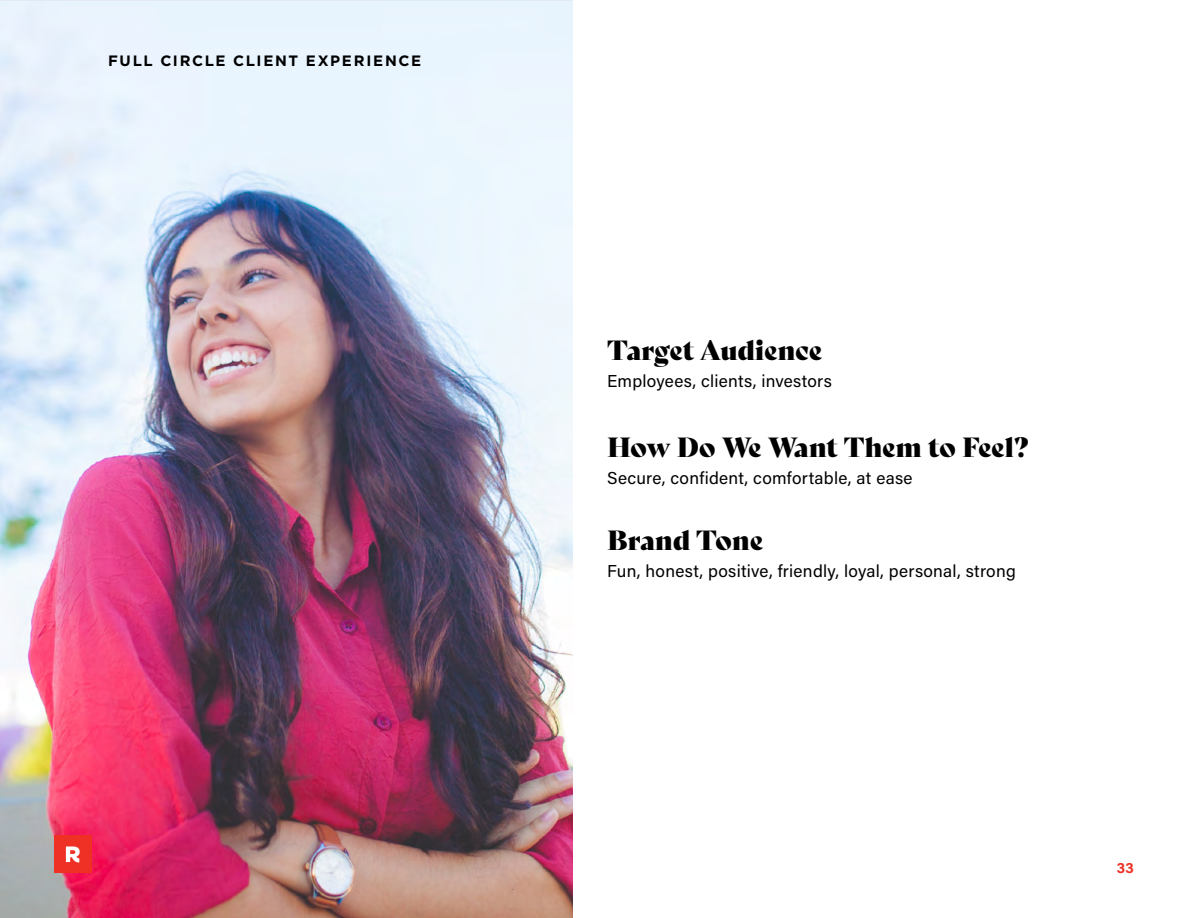
<style>
.page{position:relative;width:1188px;height:918px;background:#fff}
.page>*{position:absolute;margin:0;border:0;box-sizing:border-box;transform-origin:0 0}
.t1{font:27px "Bely Display";letter-spacing:-.01em;color:#000}
.t2{font:17.25px "Acumin Pro";letter-spacing:.015em;color:#000}
.t3{font:700 15px "Gotham";letter-spacing:.115em;color:#000}
.t4{font:700 15px "Acumin Pro";color:#ee3124}
</style>
<div class="page">
<img style="left:0;top:1px;width:572px;height:917px">
<div style="left:54px;top:835px;width:38px;height:38px;background:#ee3124"></div>
<svg style="left:66px;top:846px;width:14px;height:17px"></svg>
<p class="t3" style="left:108px;top:51px;width:315px">FULL CIRCLE CLIENT EXPERIENCE</p>
<h1 class="t1" style="left:607px;top:328px;width:217px">Target Audience</h1>
<p class="t2" style="left:607px;top:369px;width:226px">Employees, clients, investors</p>
<h1 class="t1" style="left:607px;top:426px;width:423px">How Do We Want Them to Feel?</h1>
<p class="t2" style="left:607px;top:466px;width:307px">Secure, confident, comfortable, at ease</p>
<h1 class="t1" style="left:607px;top:519px;width:158px">Brand Tone</h1>
<p class="t2" style="left:607px;top:559px;width:410px">Fun, honest, positive, friendly, loyal, personal, strong</p>
<p class="t4" style="left:1117px;top:857px;width:18px">33</p>
</div>
